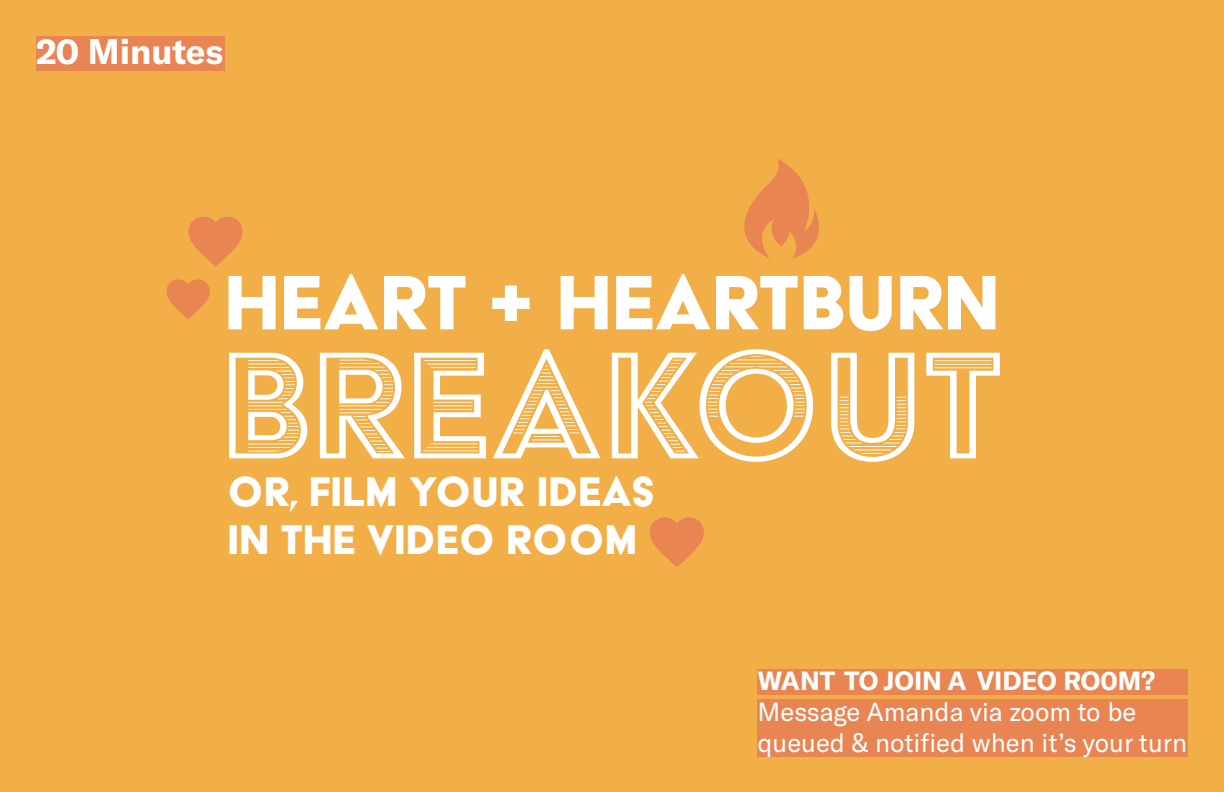
<style>
.page{position:relative;width:1224px;height:792px;background:#f2ae47}
.page>*{position:absolute;margin:0;border:0;box-sizing:border-box;transform-origin:0 0}
.t1{font:176px "Acier BAT Text Gris";color:#fff}
.t2{font:89px "Acier BAT Text Solid";color:#fff}
.t3{font:48px/48px "Acier BAT Text Solid";color:#fff}
.t4{font:700 35px "GT America";color:#fff}
.t5{font:25.9px/31.1px "GT America";color:#fff}
.t6{font:700 25.9px "GT America";color:#fff}
</style>
<div class="page">
<div style="left:36px;top:36px;width:189px;height:35px;background:#e98453"></div>
<div style="left:758px;top:669px;width:430px;height:26px;background:#e98453"></div>
<div style="left:758px;top:700px;width:430px;height:57px;background:#e98453"></div>
<svg style="left:189px;top:217px;width:54px;height:50px"></svg>
<svg style="left:167px;top:279px;width:43px;height:40px"></svg>
<svg style="left:744px;top:159px;width:75px;height:99px"></svg>
<svg style="left:650px;top:517px;width:54px;height:50px"></svg>
<h3 class="t4" style="left:36px;top:30px;width:189px">20 Minutes</h3>
<h2 class="t2" style="left:224px;top:256px;width:777px">HEART + HEARTBURN</h2>
<h1 class="t1" style="left:221px;top:312px;width:784px">BREAKOUT</h1>
<h3 class="t3" style="left:228px;top:467px;width:429px">OR, FILM YOUR IDEAS<br>IN THE VIDEO ROOM</h3>
<p class="t6" style="left:758px;top:664px;width:399px">WANT TO JOIN A VIDEO RO0M?</p>
<p class="t5" style="left:758px;top:696px;width:431px">Message Amanda via zoom to be queued &amp; notified when it’s your turn</p>
</div>
